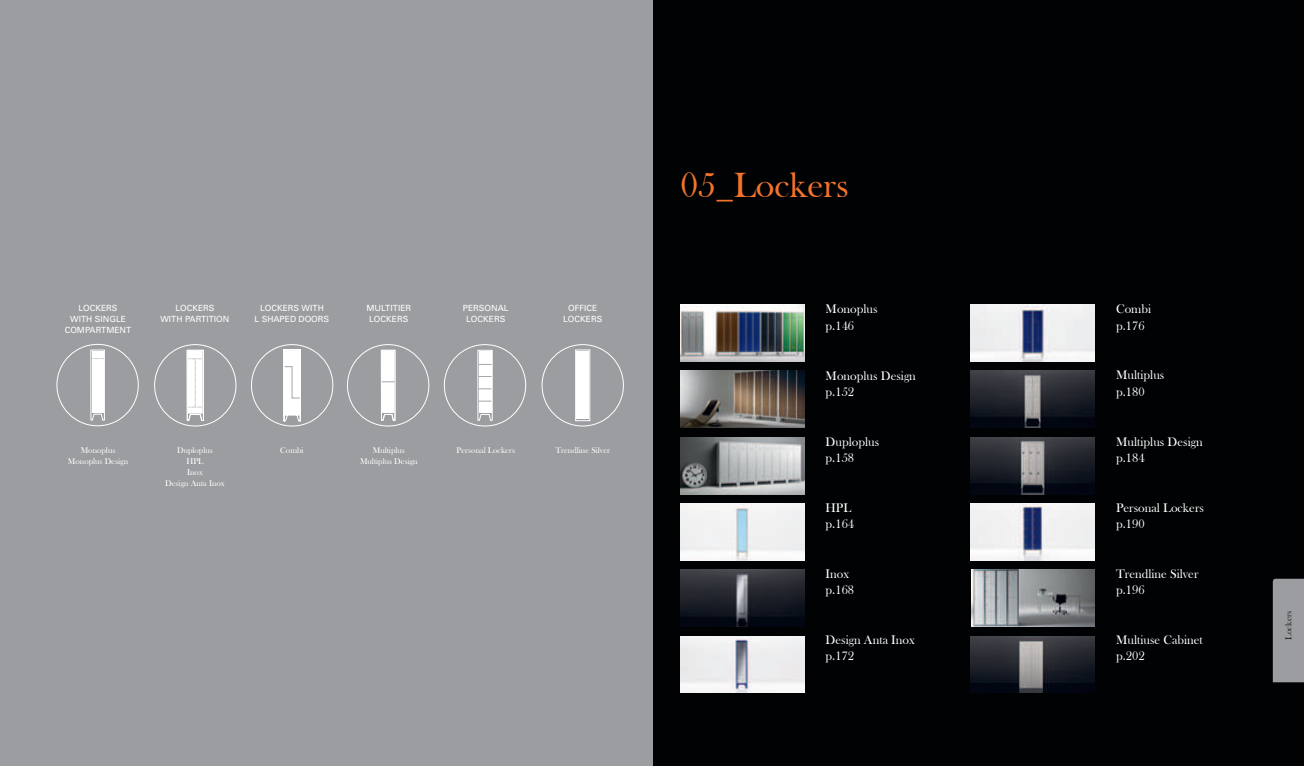
<style>
.page{position:relative;width:1304px;height:766px;background:#fff}
.page>*{position:absolute;margin:0;border:0;box-sizing:border-box;transform-origin:0 0}
.t1{font:36px "Bask Old Face";color:#f3732c}
.t2{font:12.8px/16.5px "Bask Old Face";color:#fff}
.t3{font:9px "Bask Old Face";color:#231f20}
.t4{font:8.5px/11px "Univers";color:#fff;text-align:center}
.t5{font:8.5px/11px "Bask Old Face";color:#fff;text-align:center}
</style>
<div class="page">
<div style="left:652px;top:0;width:652px;height:765px;background:#010203"></div>
<div style="left:0;top:0;width:652px;height:765px;background:#9b9da0"></div>
<div style="left:1273px;top:578px;width:31px;height:104px;background:#9b9da0"></div>
<img style="left:971px;top:636px;width:124px;height:56px">
<img style="left:971px;top:569px;width:124px;height:57px">
<img style="left:971px;top:503px;width:124px;height:57px">
<img style="left:971px;top:437px;width:124px;height:57px">
<img style="left:971px;top:371px;width:124px;height:57px">
<img style="left:971px;top:304px;width:124px;height:57px">
<img style="left:680px;top:304px;width:124px;height:57px">
<img style="left:680px;top:371px;width:124px;height:57px">
<img style="left:680px;top:636px;width:124px;height:56px">
<img style="left:680px;top:569px;width:124px;height:57px">
<img style="left:680px;top:503px;width:124px;height:57px">
<img style="left:680px;top:437px;width:124px;height:57px">
<div style="left:57px;top:344px;width:82px;height:82px;border:1px solid #fff;border-radius:50%"></div>
<svg style="left:90px;top:349px;width:15px;height:71px"></svg>
<div style="left:154px;top:344px;width:82px;height:82px;border:1px solid #fff;border-radius:50%"></div>
<svg style="left:187px;top:349px;width:17px;height:72px"></svg>
<div style="left:444px;top:344px;width:82px;height:82px;border:1px solid #fff;border-radius:50%"></div>
<svg style="left:477px;top:349px;width:16px;height:72px"></svg>
<div style="left:347px;top:344px;width:82px;height:82px;border:1px solid #fff;border-radius:50%"></div>
<svg style="left:381px;top:349px;width:14px;height:72px"></svg>
<div style="left:542px;top:344px;width:82px;height:82px;border:1px solid #fff;border-radius:50%"></div>
<div style="left:575px;top:349px;width:15px;height:72px;border:1px solid #fff"></div>
<div style="left:576px;top:351px;width:13px;height:67px;background:#fff"></div>
<div style="left:251px;top:344px;width:82px;height:82px;border:1px solid #fff;border-radius:50%"></div>
<svg style="left:284px;top:349px;width:17px;height:72px"></svg>
<p class="t4" style="left:65px;top:302px;width:68px">LOCKERS<br>WITH SINGLE<br>COMPARTMENT</p>
<p class="t4" style="left:160px;top:302px;width:71px">LOCKERS<br>WITH PARTITION</p>
<p class="t4" style="left:255px;top:302px;width:76px">LOCKERS WITH<br>L SHAPED DOORS</p>
<p class="t4" style="left:366px;top:302px;width:46px">M ULTITIER<br>LOCKERS</p>
<p class="t4" style="left:463px;top:302px;width:44px">PERSONAL<br>LOCKERS</p>
<p class="t4" style="left:563px;top:302px;width:41px">OFFICE<br>LOCKERS</p>
<p class="t5" style="left:68px;top:445px;width:62px">Monoplus<br>Monoplus Design</p>
<p class="t5" style="left:165px;top:445px;width:61px">Duploplus<br>HPL<br>Inox<br>Design Anta Inox</p>
<p class="t5" style="left:280px;top:445px;width:25px">Combi</p>
<p class="t5" style="left:360px;top:445px;width:59px">Multiplus<br>Multiplus Design</p>
<p class="t5" style="left:457px;top:445px;width:60px">Personal Lockers</p>
<p class="t5" style="left:555px;top:445px;width:56px">Trendline Silver</p>
<h1 class="t1" style="left:680px;top:165px;width:170px">05_Lockers</h1>
<p class="t2" style="left:826px;top:301px;width:54px">Monoplus p.146</p>
<p class="t2" style="left:826px;top:367px;width:92px">Monoplus Design p.152</p>
<p class="t2" style="left:826px;top:433px;width:55px">Duploplus p.158</p>
<p class="t2" style="left:826px;top:499px;width:30px">HPL p.164</p>
<p class="t2" style="left:826px;top:565px;width:30px">Inox p.168</p>
<p class="t2" style="left:826px;top:631px;width:91px">Design Anta Inox p.172</p>
<p class="t2" style="left:1116px;top:301px;width:36px">Combi p.176</p>
<p class="t2" style="left:1116px;top:367px;width:50px">Multiplus p.180</p>
<p class="t2" style="left:1116px;top:433px;width:88px">Multiplus Design p.184</p>
<p class="t2" style="left:1116px;top:499px;width:89px">Personal Lockers p.190</p>
<p class="t2" style="left:1116px;top:565px;width:84px">Trendline Silver p.196</p>
<p class="t2" style="left:1116px;top:631px;width:88px">Multiuse Cabinet p.202</p>
<p class="t3" style="left:1284px;top:639px;width:30px;rotate:-90deg">Lockers</p>
</div>
